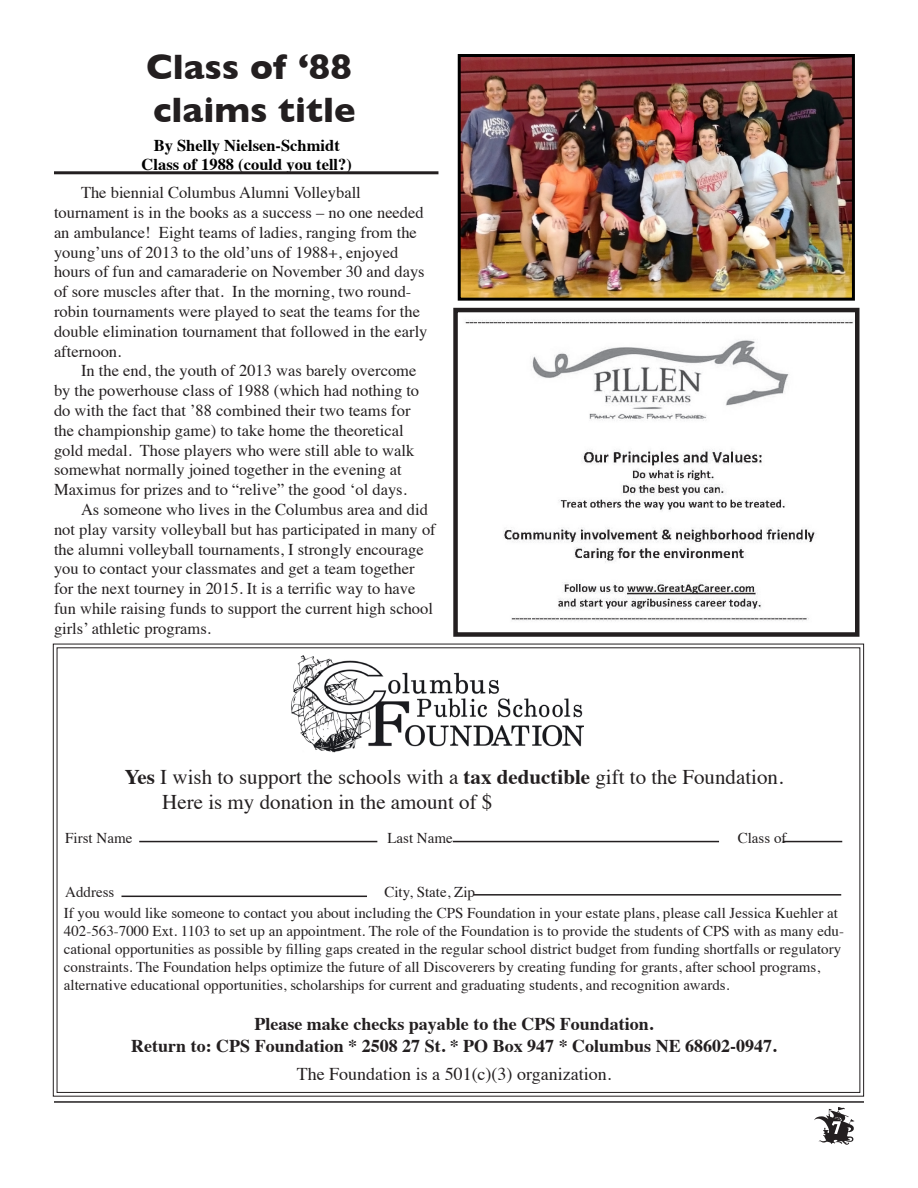
<style>
.page{position:relative;width:918px;height:1188px;background:#fff}
.page>*{position:absolute;margin:0;border:0;box-sizing:border-box;transform-origin:0 0}
.t1{font:700 36px "Gill Sans";color:#231f20}
.t2{font:20.85px "Times";color:#231f20}
.t3{font:700 18px/21.6px "Times";color:#231f20;text-align:center}
.t4{font:18px "Times";color:#231f20}
.t5{font:16.5px/19.8px "Times";color:#231f20}
.t6{font:700 16.5px "Times";color:#000}
.t7{font:15px/18px "Times";color:#231f20}
.s1{font-weight:700}
</style>
<div class="page">
<img style="left:814px;top:1107px;width:41px;height:38px">
<svg style="left:831px;top:1120px;width:11px;height:15px"></svg>
<hr style="left:54px;top:1101px;width:810px;height:2px;background:#231f20">
<svg style="left:53px;top:643px;width:811px;height:454px"></svg>
<hr style="left:453px;top:841px;width:266px;height:1px;background:#231f20">
<hr style="left:783px;top:841px;width:59px;height:1px;background:#231f20">
<hr style="left:139px;top:841px;width:238px;height:1px;background:#231f20">
<hr style="left:121px;top:896px;width:246px;height:1px;background:#231f20">
<hr style="left:474px;top:894px;width:367px;height:2px;background:#231f20">
<img style="left:292px;top:655px;width:291px;height:98px">
<img style="left:465px;top:320px;width:390px;height:301px">
<div style="left:453px;top:308px;width:407px;height:329px;border:4px solid #231f20"></div>
<img style="left:462px;top:58px;width:389px;height:239px">
<div style="left:458px;top:54px;width:397px;height:247px;border:3px solid #000"></div>
<hr style="left:54px;top:171px;width:384px;height:3px;background:#231f20">
<p class="t1" style="left:146px;top:45px;width:207px">Class of ‘88</p>
<p class="t1" style="left:153px;top:89px;width:204px">claims title</p>
<p class="t6" style="left:154px;top:129px;width:188px">By Shelly Nielsen-Schmidt</p>
<p class="t6" style="left:142px;top:149px;width:212px">Class of 1988 (could you tell?)</p>
<p class="t5" style="left:54px;top:181px;width:375px;text-indent:27px">The biennial Columbus Alumni Volleyball tournament is in the books as a success – no one needed an ambulance! Eight teams of ladies, ranging from the young’uns of 2013 to the old’uns of 1988+, enjoyed hours of fun and camaraderie on November 30 and days of sore muscles after that. In the morning, two round&shy;robin tournaments were played to seat the teams for the double elimination tournament that followed in the early afternoon.</p>
<p class="t5" style="left:54px;top:359px;width:367px;text-indent:27px">In the end, the youth of 2013 was barely overcome by the powerhouse class of 1988 (which had nothing to do with the fact that ’88 combined their two teams for the championship game) to take home the theoretical gold medal. Those players who were still able to walk somewhat normally joined together in the evening at Maximus for prizes and to “relive” the good ‘ol days.</p>
<p class="t5" style="left:54px;top:498px;width:383px;text-indent:27px">As someone who lives in the Columbus area and did not play varsity volleyball but has participated in many of the alumni volleyball tournaments, I strongly encourage you to contact your classmates and get a team together for the next tourney in 2015. It is a terrific way to have fun while raising funds to support the current high school girls’ athletic programs.</p>
<p class="t2" style="left:125px;top:758px;width:660px"><span class="s1">Yes</span> I wish to support the schools with a <span class="s1">tax deductible</span> gift to the Foundation.</p>
<p class="t2" style="left:162px;top:783px;width:332px">Here is my donation in the amount of $</p>
<p class="t7" style="left:65px;top:828px;width:69px">First Name</p>
<p class="t7" style="left:387px;top:828px;width:67px">Last Name</p>
<p class="t7" style="left:738px;top:828px;width:50px">Class of</p>
<p class="t7" style="left:65px;top:882px;width:51px">Address</p>
<p class="t7" style="left:384px;top:882px;width:92px">City, State, Zip</p>
<p class="t7" style="left:64px;top:903px;width:782px">If you would like someone to contact you about including the CPS Foundation in your estate plans, please call Jessica Kuehler at 402-563-7000 Ext. 1103 to set up an appointment. The role of the Foundation is to provide the students of CPS with as many edu&shy;cational opportunities as possible by filling gaps created in the regular school district budget from funding shortfalls or regulatory constraints. The Foundation helps optimize the future of all Discoverers by creating funding for grants, after school programs, alternative educational opportunities, scholarships for current and graduating students, and recognition awards.</p>
<p class="t3" style="left:131px;top:1011px;width:647px">Please make checks payable to the CPS Foundation.<br>Return to: CPS Foundation * 2508 27 St. * PO Box 947 * Columbus NE 68602-0947.</p>
<p class="t4" style="left:297px;top:1057px;width:316px">The Foundation is a 501(c)(3) organization.</p>
</div>
